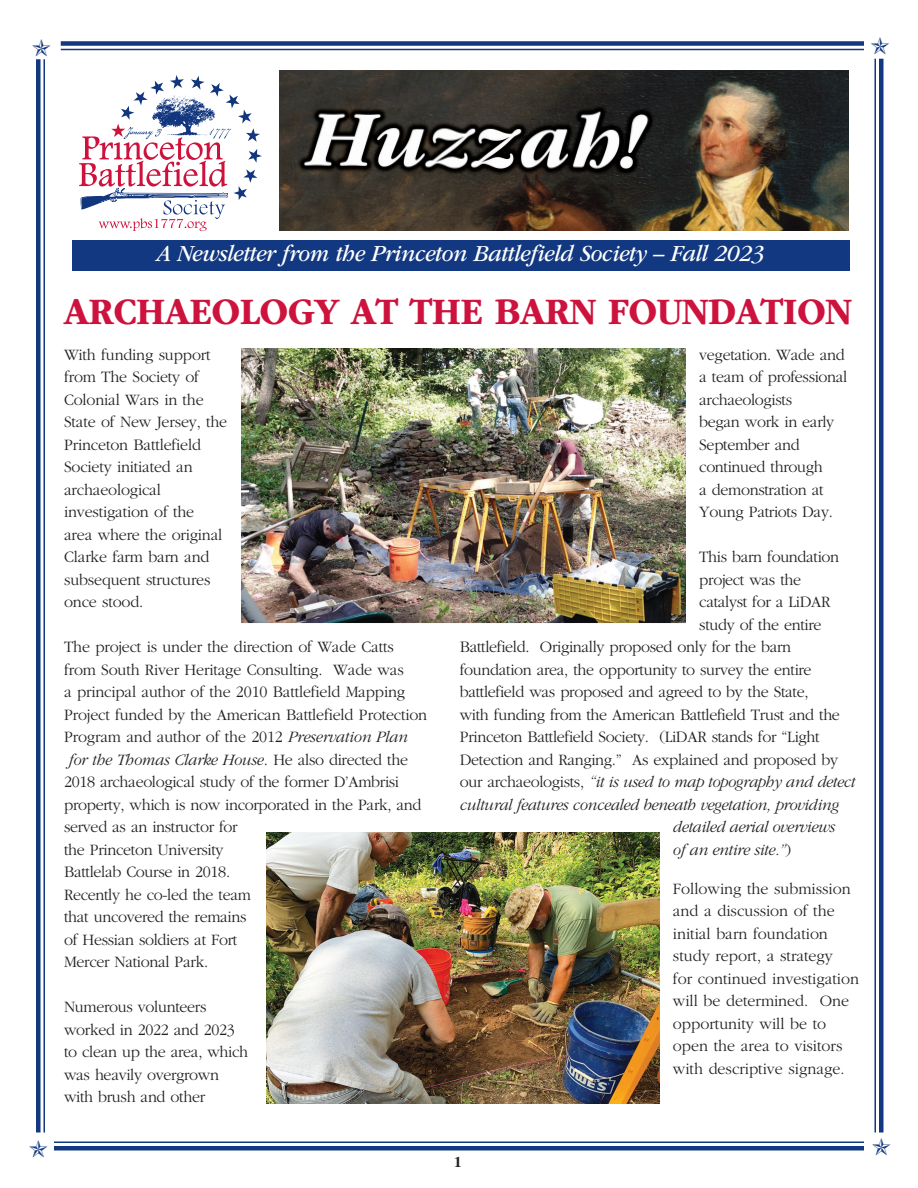
<style>
.page{position:relative;width:918px;height:1188px;background:#fff}
.page>*{position:absolute;margin:0;border:0;box-sizing:border-box;transform-origin:0 0}
.t1{font:700 39px "ITC Garamond Std";letter-spacing:-.02em;color:#cd123d;scale:.92 1}
.t2{font:italic 24px "ITC Garamond Std";letter-spacing:-.02em;color:#fff;scale:.95 1}
.t3{font:300 16.5px/22.5px "ITC Garamond Std";letter-spacing:-.02em;color:#231f20}
.t4{font:300 16.5px/22.5px "ITC Garamond Std";color:#231f20}
.t5{font:italic 300 16.5px "ITC Garamond Std";letter-spacing:-.02em;color:#231f20}
.t6{font:700 15px "Times";color:#231f20}
.s1{font-style:italic}
.s2{font-style:normal}
</style>
<div class="page">
<svg style="left:79px;top:75px;width:183px;height:156px"></svg>
<img style="left:279px;top:70px;width:570px;height:161px">
<div style="left:61px;top:41px;width:803px;height:5px;background:#113880"></div>
<hr style="left:61px;top:49px;width:803px;height:1px;background:#113880">
<hr style="left:54px;top:1146px;width:810px;height:4px;background:#113880">
<hr style="left:54px;top:1141px;width:810px;height:2px;background:#113880">
<div style="left:879px;top:59px;width:5px;height:1073px;background:#113880"></div>
<hr style="left:874px;top:59px;width:2px;height:1073px;background:#113880">
<hr style="left:36px;top:59px;width:4px;height:1073px;background:#113880">
<hr style="left:43px;top:59px;width:2px;height:1073px;background:#113880">
<img style="left:241px;top:348px;width:445px;height:276px">
<div style="left:72px;top:240px;width:778px;height:30px;background:#113880"></div>
<img style="left:266px;top:832px;width:393px;height:271px">
<h2 class="t2" style="left:156px;top:241px;width:642px">A Newsletter from the Princeton Battlefield Society – Fall 2023</h2>
<h1 class="t1" style="left:64px;top:289px;width:858px">ARCHAEOLOGY AT THE BARN FOUNDATION</h1>
<p class="t3" style="left:64px;top:344px;width:165px">With funding support from The Society of<br>Colonial Wars in the<br>State of New Jersey, the<br>Princeton Battlefield<br>Society initiated an archaeological investigation of the<br>area where the original<br>Clarke farm barn and subsequent structures once stood.</p>
<p class="t3" style="left:64px;top:636px;width:365px">The project is under the direction of Wade Catts from South River Heritage Consulting. Wade was<br>a principal author of the 2010 Battlefield Mapping Project funded by the American Battlefield Protection Program and author of the 2012 <span class="s1">Preservation Plan for the Thomas Clarke House</span>. He also directed the 2018 archaeological study of the former D’Ambrisi property, which is now incorporated in the Park, and served as an instructor for<br>the Princeton University<br>Battlelab Course in 2018.<br>Recently he co-led the team<br>that uncovered the remains<br>of Hessian soldiers at Fort<br>Mercer National Park.</p>
<p class="t3" style="left:64px;top:996px;width:186px">Numerous volunteers worked in 2022 and 2023 to clean up the area, which was heavily overgrown with brush and other</p>
<p class="t3" style="left:699px;top:344px;width:150px">vegetation. Wade and a team of professional archaeologists<br>began work in early<br>September and continued through<br>a demonstration at<br>Young Patriots Day.</p>
<p class="t3" style="left:699px;top:546px;width:141px">This barn foundation</p>
<p class="t3" style="left:699px;top:569px;width:103px">project was the</p>
<p class="t3" style="left:699px;top:591px;width:133px">catalyst for a LiDAR</p>
<p class="t3" style="left:699px;top:614px;width:124px">study of the entire</p>
<p class="t3" style="left:460px;top:636px;width:333px">Battlefield. Originally proposed only for the barn</p>
<p class="t3" style="left:460px;top:659px;width:353px">foundation area, the opportunity to survey the entire</p>
<p class="t3" style="left:460px;top:681px;width:350px">battlefield was proposed and agreed to by the State,</p>
<p class="t3" style="left:460px;top:704px;width:382px">with funding from the American Battlefield Trust and the</p>
<p class="t3" style="left:460px;top:726px;width:361px">Princeton Battlefield Society. (LiDAR stands for “Light</p>
<p class="t3" style="left:460px;top:749px;width:380px">Detection and Ranging.” As explained and proposed by</p>
<p class="t5" style="left:460px;top:773px;width:397px"><span class="s2">our archaeologists,</span> “it is used to map topography and detect</p>
<p class="t5" style="left:460px;top:796px;width:381px">cultural features concealed beneath vegetation, providing</p>
<p class="t5" style="left:673px;top:818px;width:164px">detailed aerial overviews</p>
<p class="t5" style="left:673px;top:841px;width:120px">of an entire site.”<span class="s2">)</span></p>
<p class="t4" style="left:673px;top:878px;width:188px">Following the submission and a discussion of the initial barn foundation study report, a strategy<br>for continued investigation will be determined. One opportunity will be to open the area to visitors with descriptive signage.</p>
<p class="t6" style="left:454px;top:1148px;width:9px">1</p>
</div>
